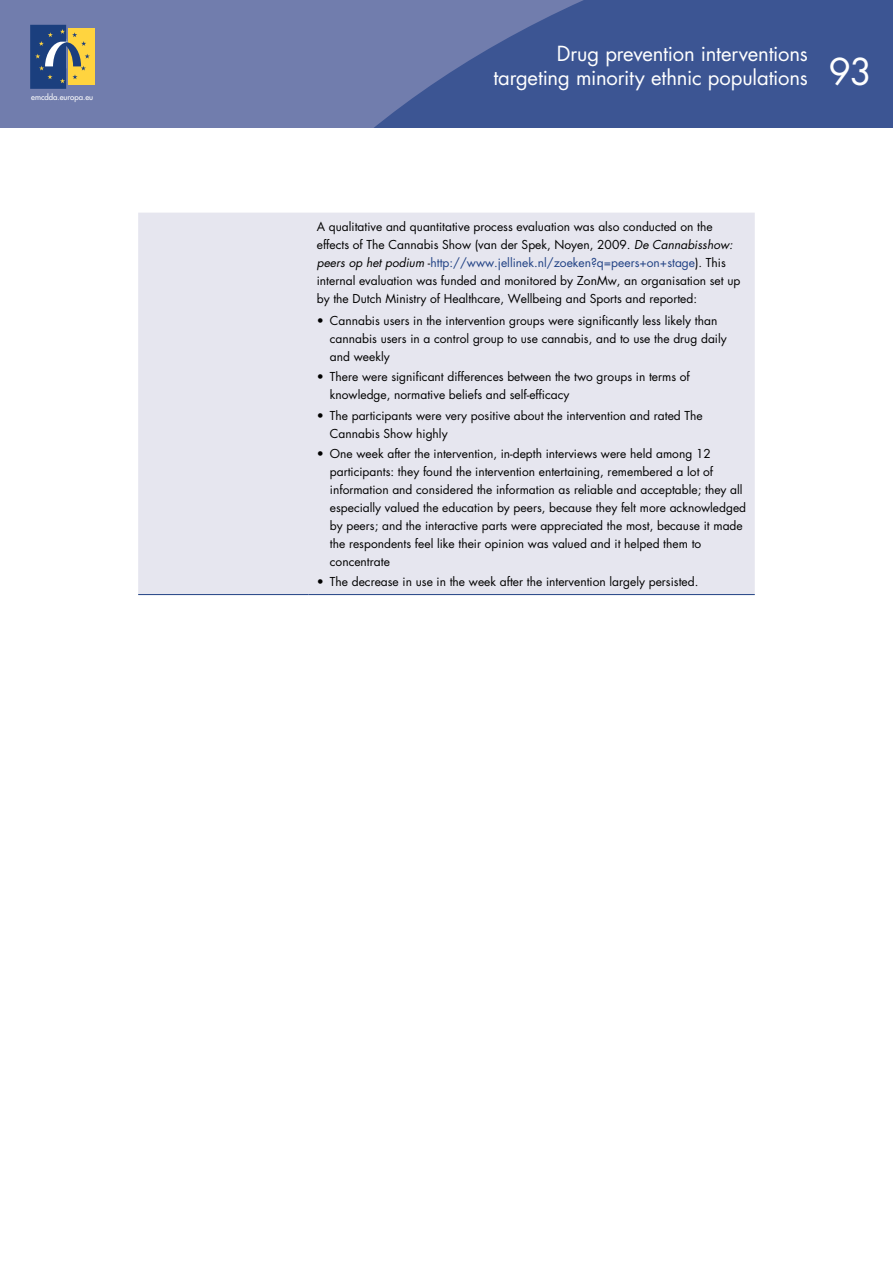
<style>
.page{position:relative;width:893px;height:1263px;background:#fff}
.page>*{position:absolute;margin:0;border:0;box-sizing:border-box;transform-origin:0 0}
.t1{font:36px "Futura";color:#fff}
.t2{font:20.25px/24.3px "Futura";letter-spacing:-.01em;color:#fff;text-align:right}
._12-Texto_tabla{font:12px/18px "Futura";color:#000}
.t3{font:7.8px "Futura";color:#fff}
.s1{font-style:italic}
.s2{color:#204184}
</style>
<div class="page">
<div style="left:0;top:0;width:893px;height:128px;background:#717dad"></div>
<svg style="left:61px;top:0;width:832px;height:128px;fill:#3c5593"></svg>
<div style="left:68px;top:29px;width:26px;height:56px;background:#ffd43f"></div>
<svg style="left:30px;top:25px;width:60px;height:64px"></svg>
<div style="left:138px;top:213px;width:617px;height:381px;background:#e6e6ef"></div>
<hr style="left:138px;top:594px;width:170px;height:1px;background:#204184">
<hr style="left:308px;top:594px;width:447px;height:1px;background:#204184">
<p class="t3" style="left:31px;top:92px;width:63px">emcdda.europa.eu</p>
<h2 class="t2" style="left:493px;top:41px;width:316px">Drug prevention interventions targeting minority ethnic populations</h2>
<h1 class="t1" style="left:829px;top:47px;width:45px">93</h1>
<p class="_12-Texto_tabla" style="left:317px;top:217px;width:425px">A qualitative and quantitative process evaluation was also conducted on the effects of The Cannabis Show (van der Spek, Noyen, 2009. <span class="s1">De Cannabisshow: peers op het podium</span> -<span class="s2">http://www.jellinek.nl/zoeken?q=peers+on+stage</span>). This internal evaluation was funded and monitored by ZonMw, an organisation set up by the Dutch Ministry of Healthcare, Wellbeing and Sports and reported:</p>
<p class="_12-Texto_tabla" style="left:330px;top:311px;width:398px;text-indent:-13px">• Cannabis users in the intervention groups were significantly less likely than cannabis users in a control group to use cannabis, and to use the drug daily and weekly</p>
<p class="_12-Texto_tabla" style="left:330px;top:368px;width:362px;text-indent:-13px">• There were significant differences between the two groups in terms of knowledge, normative beliefs and self-efficacy</p>
<p class="_12-Texto_tabla" style="left:330px;top:406px;width:374px;text-indent:-13px">• The participants were very positive about the intervention and rated The<br>Cannabis Show highly</p>
<p class="_12-Texto_tabla" style="left:330px;top:444px;width:418px;text-indent:-13px">• One week after the intervention, in-depth interviews were held among 12 participants: they found the intervention entertaining, remembered a lot of information and considered the information as reliable and acceptable; they all especially valued the education by peers, because they felt more acknowledged by peers; and the interactive parts were appreciated the most, because it made the respondents feel like their opinion was valued and it helped them to concentrate</p>
<p class="_12-Texto_tabla" style="left:317px;top:572px;width:383px">• The decrease in use in the week after the intervention largely persisted.</p>
</div>
